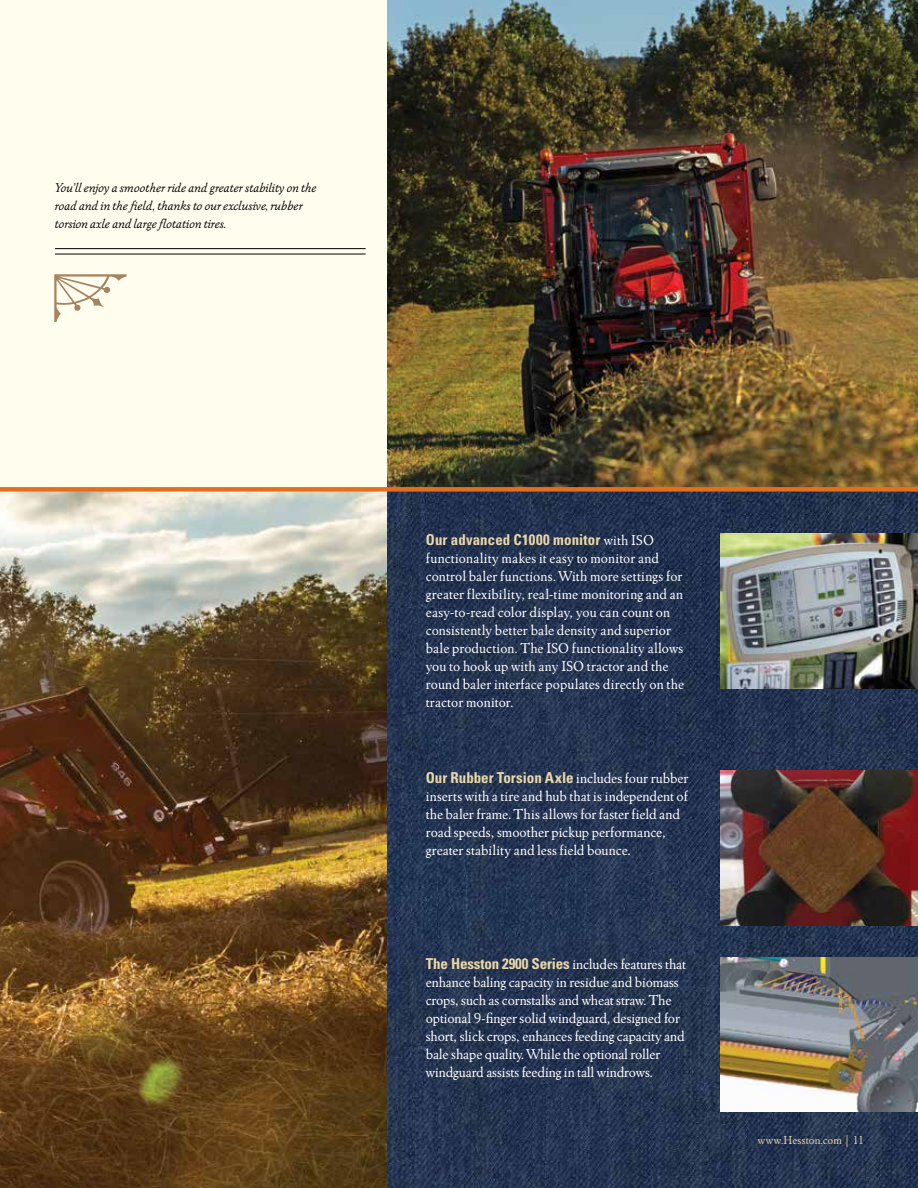
<style>
.page{position:relative;width:918px;height:1188px;background:#fff}
.page>*{position:absolute;margin:0;border:0;box-sizing:border-box;transform-origin:0 0}
.t1{font:15px/18px "Winchester New ITC";color:#fff}
.t2{font:700 condensed 15px "Univers";color:#ebd8a8}
.t3{font:italic 13.5px/18px "Winchester New ITC";letter-spacing:-.005em;color:#000}
.t4{font:12px "Winchester New ITC";color:#ebd8a8}
.s1{font-family:"Winchester New ITC";font-weight:400;font-stretch:normal;color:#fff}
.s2{font-family:"Univers";font-weight:300;font-stretch:condensed}
</style>
<div class="page">
<div style="left:0;top:0;width:918px;height:516px;background:#fffdee"></div>
<img style="left:388px;top:0;width:530px;height:487px">
<img style="left:0;top:492px;width:918px;height:696px">
<img style="left:720px;top:534px;width:198px;height:154px">
<img style="left:720px;top:771px;width:198px;height:154px">
<img style="left:720px;top:957px;width:198px;height:155px">
<div style="left:0;top:487px;width:918px;height:5px;background:#e36f1e"></div>
<hr style="left:55px;top:248px;width:311px;height:1px;background:#000">
<hr style="left:55px;top:254px;width:311px;height:1px;background:#000">
<p class="t3" style="left:55px;top:178px;width:263px">You’ll enjoy a smoother ride and greater stability on the road and in the field, thanks to our exclusive, rubber torsion axle and large flotation tires.</p>
<p class="t2" style="left:426px;top:530px;width:230px">Our advanced C1000 monitor <span class="s1">with ISO</span></p>
<p class="t1" style="left:426px;top:549px;width:260px">functionality makes it easy to monitor and control baler functions. With more settings for greater flexibility, real-time monitoring and an easy-to-read color display, you can count on consistently better bale density and superior bale production. The ISO functionality allows you to hook up with any ISO tractor and the round baler interface populates directly on the tractor monitor.</p>
<p class="t2" style="left:426px;top:768px;width:264px">Our Rubber Torsion Axle <span class="s1">includes four rubber</span></p>
<p class="t1" style="left:426px;top:787px;width:264px">inserts with a tire and hub that is independent of the baler frame. This allows for faster field and road speeds, smoother pickup performance, greater stability and less field bounce.</p>
<p class="t2" style="left:426px;top:955px;width:262px">The Hesston 2900 Series <span class="s1">includes features that</span></p>
<p class="t1" style="left:426px;top:973px;width:261px">enhance baling capacity in residue and biomass crops, such as cornstalks and wheat straw. The optional 9-finger solid windguard, designed for short, slick crops, enhances feeding capacity and bale shape quality. While the optional roller windguard assists feeding in tall windrows.</p>
<p class="t4" style="left:758px;top:1132px;width:108px">www.Hesston.com <span class="s2">|</span> 11</p>
</div>
